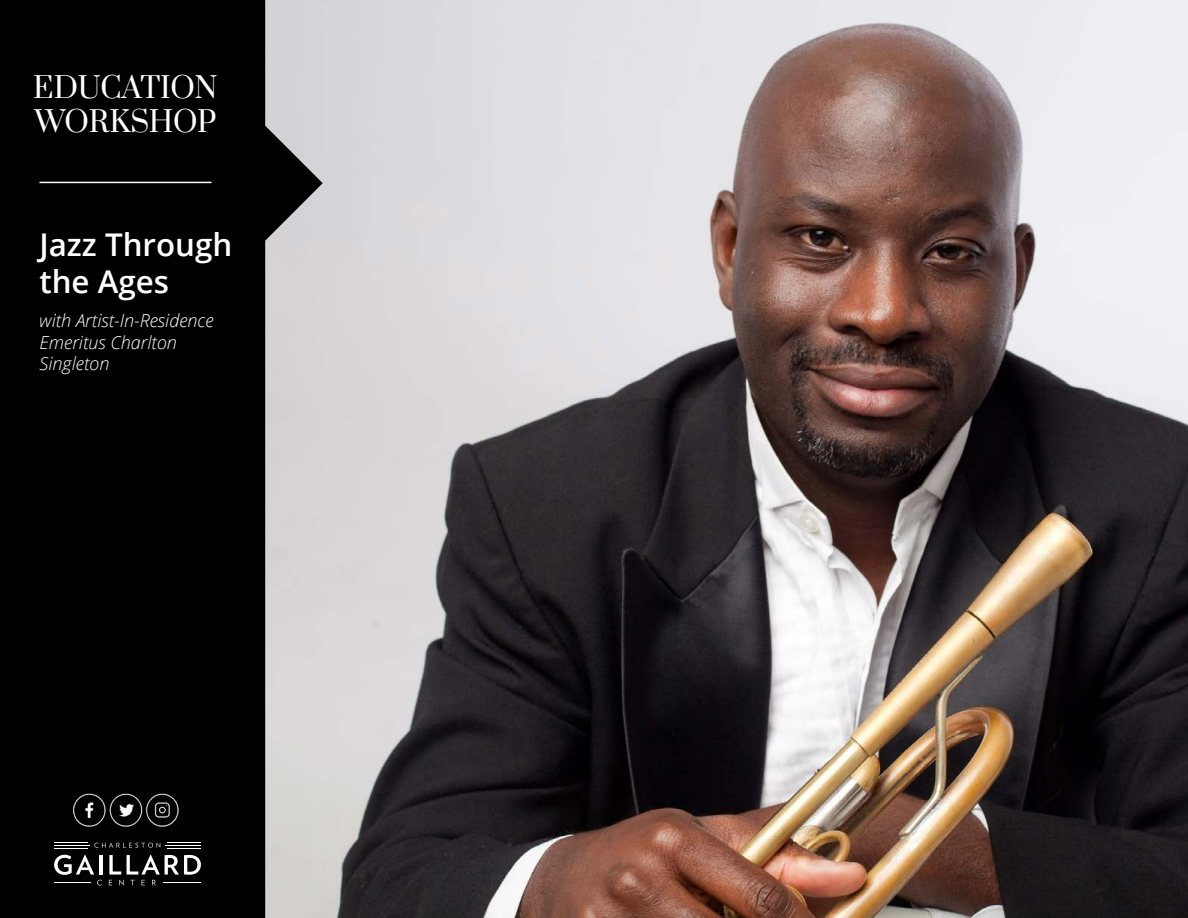
<style>
.page{position:relative;width:1188px;height:918px;background:#fff}
.page>*{position:absolute;margin:0;border:0;box-sizing:border-box;transform-origin:0 0}
.t1{font:600 31.35px/37.5px "Open Sans";color:#fff}
.t2{font:28.5px/34.2px "Prata";letter-spacing:-.01em;color:#fff}
.t3{font:italic 300 18px/21.6px "Open Sans";color:#fff}
</style>
<div class="page">
<img style="left:323px;top:0;width:865px;height:918px">
<svg style="left:0;top:0;width:323px;height:918px;background:#252424"></svg>
<hr style="left:54px;top:848px;width:34px;height:1px;background:#fff">
<hr style="left:54px;top:845px;width:36px;height:1px;background:#fff">
<hr style="left:54px;top:843px;width:34px;height:1px;background:#fff">
<hr style="left:167px;top:848px;width:34px;height:1px;background:#fff">
<hr style="left:165px;top:845px;width:36px;height:1px;background:#fff">
<hr style="left:167px;top:843px;width:34px;height:1px;background:#fff">
<svg style="left:94px;top:843px;width:66px;height:5px"></svg>
<svg style="left:54px;top:855px;width:48px;height:30px"></svg>
<svg style="left:109px;top:855px;width:92px;height:30px"></svg>
<img style="left:73px;top:792px;width:108px;height:35px">
<hr style="left:39px;top:182px;width:172px;height:1px;background:#fff">
<h2 class="t2" style="left:33px;top:71px;width:186px">EDUCATION<br>WORKSHOP</h2>
<h1 class="t1" style="left:39px;top:225px;width:194px">Jazz Through the Ages</h1>
<p class="t3" style="left:39px;top:309px;width:176px">with Artist-In-Residence<br>Emeritus Charlton<br>Singleton</p>
</div>
